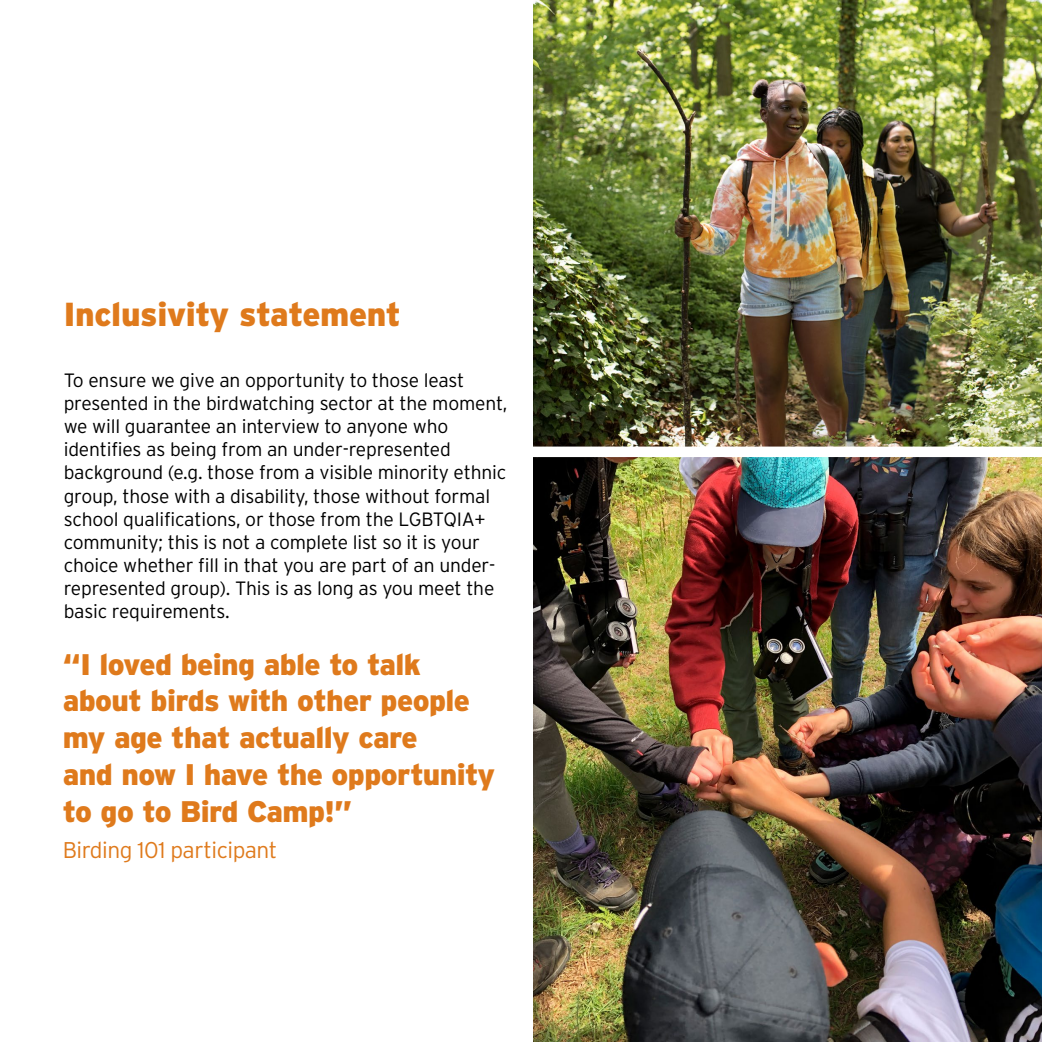
<style>
.page{position:relative;width:1042px;height:1042px;background:#fff}
.page>*{position:absolute;margin:0;border:0;box-sizing:border-box;transform-origin:0 0}
.t1{font:900 33.25px "Interstate";letter-spacing:-.01em;color:#df7a1c}
.t2{font:900 29.75px/36.8px "Interstate";letter-spacing:-.02em;color:#df7a1c}
.t3{font:300 22.75px "Interstate";letter-spacing:-.02em;color:#df7a1c}
.t4{font:300 19.25px/23.1px "Interstate";letter-spacing:-.01em;color:#000}
</style>
<div class="page">
<img style="left:534px;top:0;width:508px;height:446px">
<img style="left:534px;top:457px;width:508px;height:585px">
<h1 class="t1" style="left:64px;top:295px;width:339px">Inclusivity statement</h1>
<p class="t4" style="left:64px;top:368px;width:445px">To ensure we give an opportunity to those least presented in the birdwatching sector at the moment, we will guarantee an interview to anyone who identifies as being from an under-represented background (e.g. those from a visible minority ethnic group, those with a disability, those without formal school qualifications, or those from the LGBTQIA+ community; this is not a complete list so it is your choice whether fill in that you are part of an under&shy;represented group). This is as long as you meet the basic requirements.</p>
<h2 class="t2" style="left:63px;top:645px;width:434px">“I loved being able to talk about birds with other people my age that actually care<br>and now I have the opportunity to go to Bird Camp!”</h2>
<p class="t3" style="left:63px;top:837px;width:216px">Birding 101 participant</p>
</div>
